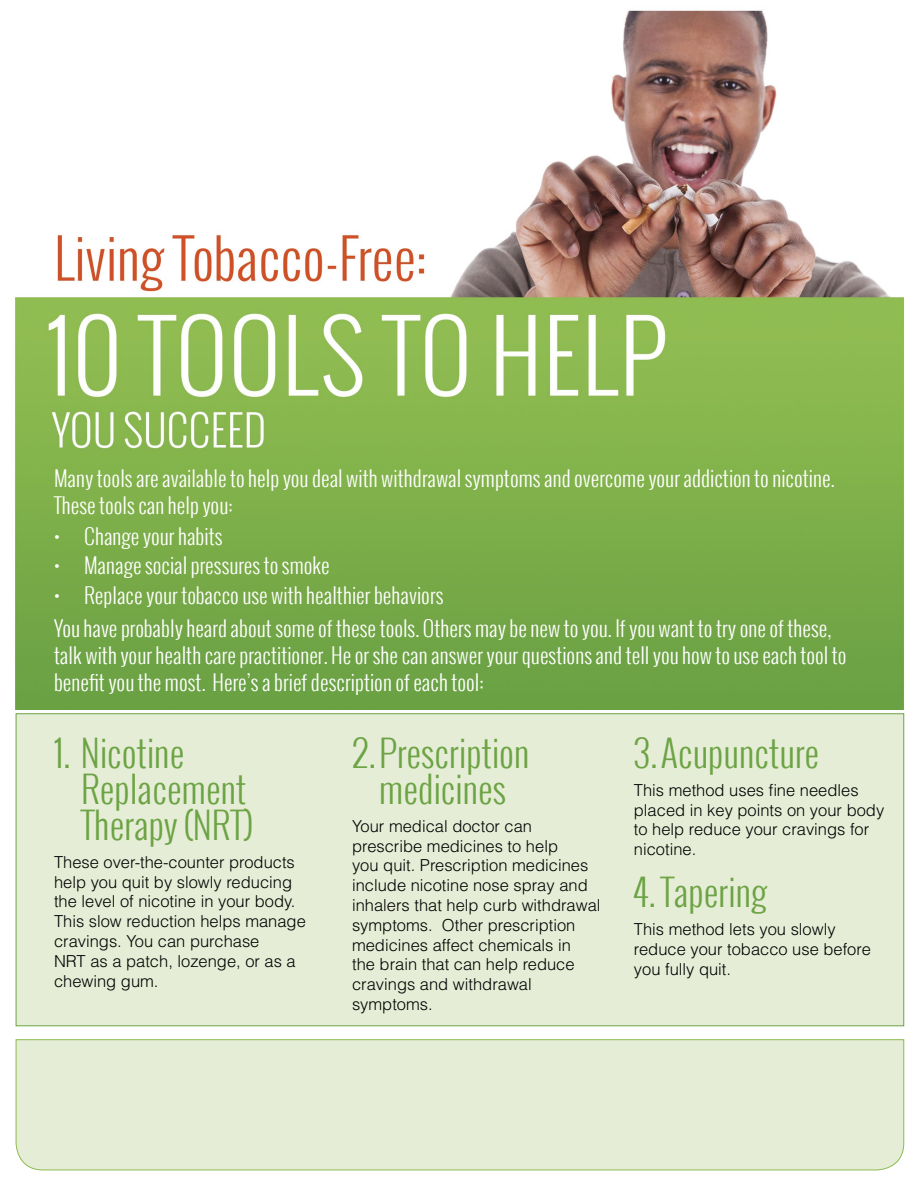
<style>
.page{position:relative;width:918px;height:1188px;background:#fff}
.page>*{position:absolute;margin:0;border:0;box-sizing:border-box;transform-origin:0 0}
.t1{font:300 36px/36px "Oswald";color:#6ca344}
.t2{font:300 21px/27px "Oswald";color:#fff}
.t3{font:300 16.5px/19.8px "Helvetica LT Std";color:#000}
</style>
<div class="page">
<img style="left:14px;top:10px;width:891px;height:700px">
<div style="left:16px;top:714px;width:888px;height:312px;background:#e5edd6;border:1px solid #6ca344"></div>
<div style="left:16px;top:1039px;width:888px;height:131px;background:#e5edd6"></div>
<p class="t2" style="left:54px;top:465px;width:782px">Many tools are available to help you deal with withdrawal symptoms and overcome your addiction to nicotine.<br>These tools can help you:</p>
<p class="t2" style="left:54px;top:523px;width:170px">• Change your habits</p>
<p class="t2" style="left:54px;top:552px;width:277px">• Manage social pressures to smoke</p>
<p class="t2" style="left:54px;top:578px;width:779px;line-height:33.8px">• Replace your tobacco use with healthier behaviors<br>You have probably heard about some of these tools. Others may be new to you. If you want to try one of these,</p>
<p class="t2" style="left:54px;top:642px;width:794px">talk with your health care practitioner. He or she can answer your questions and tell you how to use each tool to benefit you the most. Here’s a brief description of each tool:</p>
<h1 class="t1" style="left:81px;top:735px;width:174px;text-indent:-27px">1. Nicotine<br>Replacement<br>Therapy (NRT)</h1>
<p class="t3" style="left:54px;top:852px;width:253px">These over-the-counter products help you quit by slowly reducing the level of nicotine in your body.<br>This slow reduction helps manage cravings. You can purchase<br>NRT as a patch, lozenge, or as a chewing gum.</p>
<h1 class="t1" style="left:352px;top:735px;width:179px;text-align:center">2.Prescription medicines</h1>
<p class="t3" style="left:352px;top:816px;width:250px">Your medical doctor can prescribe medicines to help<br>you quit. Prescription medicines include nicotine nose spray and inhalers that help curb withdrawal symptoms. Other prescription medicines affect chemicals in<br>the brain that can help reduce cravings and withdrawal symptoms.</p>
<h1 class="t1" style="left:634px;top:735px;width:187px">3.Acupuncture</h1>
<p class="t3" style="left:634px;top:780px;width:252px">This method uses fine needles placed in key points on your body to help reduce your cravings for nicotine.</p>
<h1 class="t1" style="left:634px;top:874px;width:135px">4.Tapering</h1>
<p class="t3" style="left:634px;top:919px;width:238px">This method lets you slowly reduce your tobacco use before you fully quit.</p>
</div>
